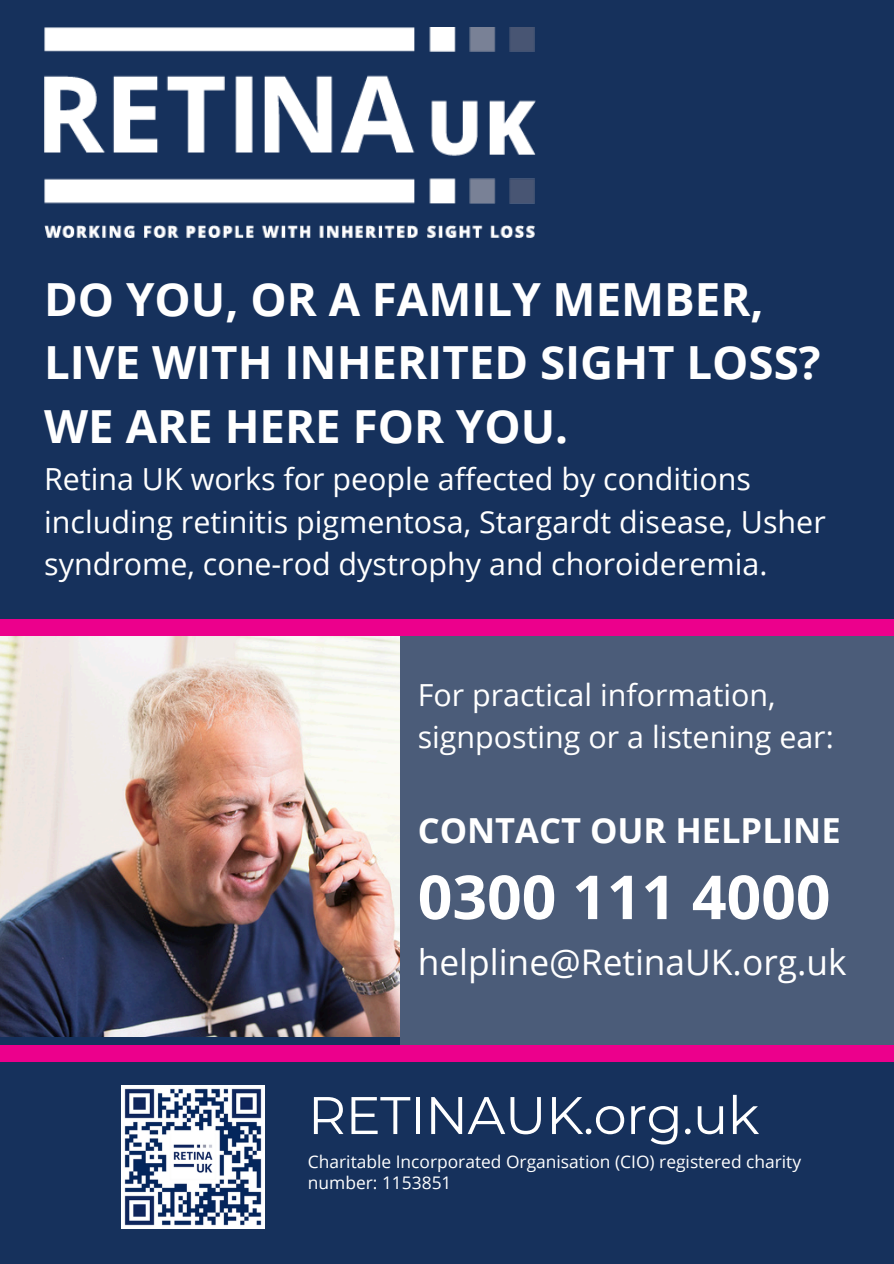
<style>
.page{position:relative;width:894px;height:1264px;background:#fff}
.page>*{position:absolute;margin:0;border:0;box-sizing:border-box;transform-origin:0 0}
.t1{font:700 60.75px "Open Sans";color:#fff}
.t2{font:52.8px "Montserrat";letter-spacing:-.01em;color:#fff}
.t3{font:700 45.6px/63.6px "Open Sans";color:#fff}
.t4{font:35.25px "Open Sans";color:#fff}
.t5{font:700 34.5px "Open Sans";color:#fff}
.t6{font:30.45px/42.3px "Open Sans";color:#fff}
.t7{font:17.4px/21.1px "Open Sans";color:#fff}
</style>
<div class="page">
<div style="left:0;top:0;width:893px;height:1263px;background:#16315c"></div>
<img style="left:0;top:635px;width:400px;height:401px">
<div style="left:400px;top:620px;width:493px;height:425px;background:#4b5c79"></div>
<div style="left:0;top:619px;width:893px;height:16px;background:#ec008c"></div>
<div style="left:0;top:1045px;width:893px;height:16px;background:#ec008c"></div>
<img style="left:121px;top:1085px;width:143px;height:143px">
<img style="left:44px;top:28px;width:491px;height:209px">
<p class="t3" style="left:44px;top:266px;width:777px">DO YOU, OR A FAMILY MEMBER,<br>LIVE WITH INHERITED SIGHT LOSS?<br>WE ARE HERE FOR YOU.</p>
<p class="t6" style="left:44px;top:457px;width:782px">Retina UK works for people affected by conditions including retinitis pigmentosa, Stargardt disease, Usher syndrome, cone-rod dystrophy and choroideremia.</p>
<p class="t6" style="left:417px;top:672px;width:417px">For practical information, signposting or a listening ear:</p>
<p class="t5" style="left:417px;top:805px;width:424px">CONTACT OUR HELPLINE</p>
<p class="t1" style="left:417px;top:854px;width:414px">0300 111 4000</p>
<p class="t4" style="left:417px;top:936px;width:430px">helpline@RetinaUK.org.uk</p>
<h2 class="t2" style="left:308px;top:1082px;width:453px">RETINAUK.org.uk</h2>
<h1 class="t7" style="left:308px;top:1150px;width:494px">Charitable Incorporated Organisation (CIO) registered charity number: 1153851</h1>
</div>
